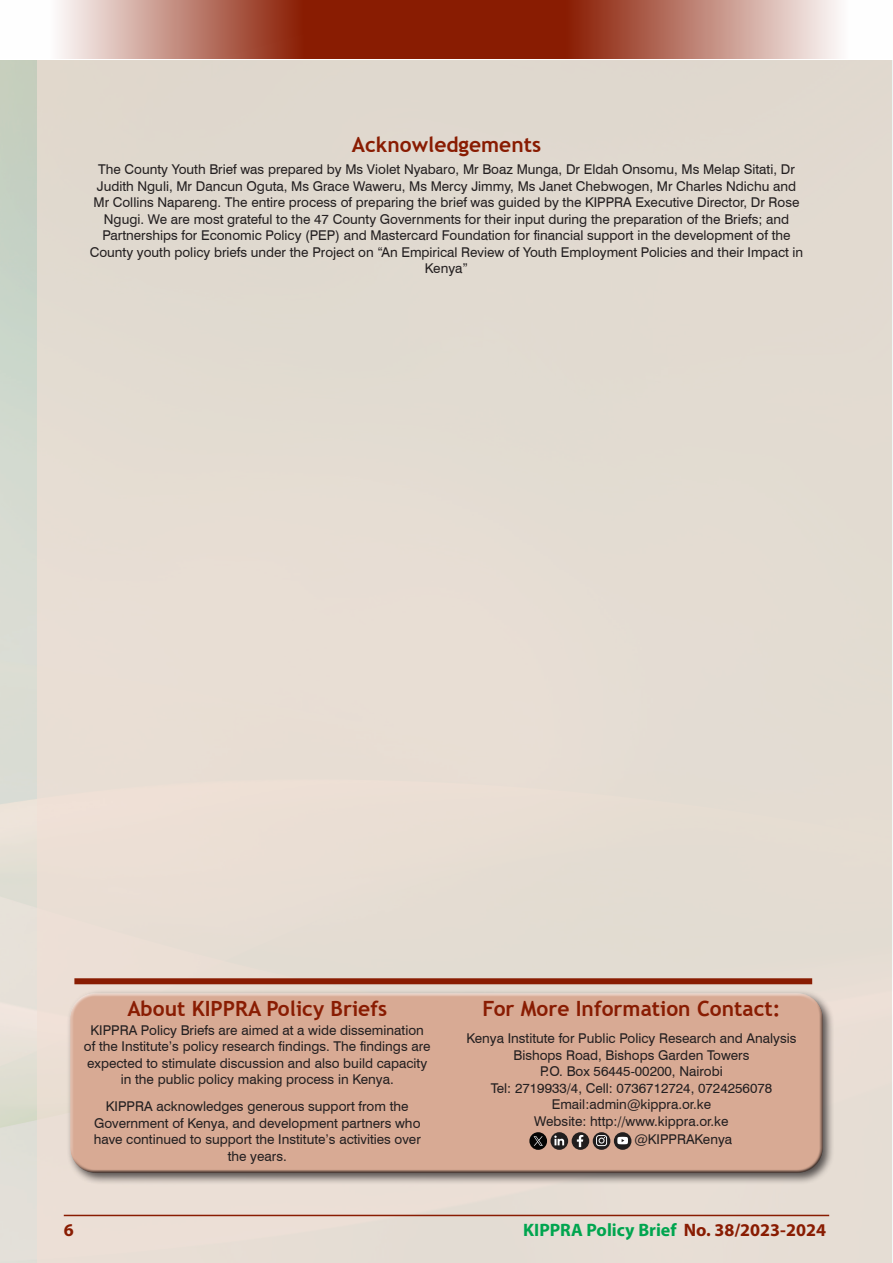
<style>
.page{position:relative;width:893px;height:1263px;background:#fff}
.page>*{position:absolute;margin:0;border:0;box-sizing:border-box;transform-origin:0 0}
.t1{font:700 21px "Trebuchet MS";color:#891c02}
.t2{font:700 18px "Myriad Pro";color:#00a54f}
.t3{font:700 18px "Myriad Pro";color:#891c02}
.t4{font:13.5px/16.5px "Swiss 721 BT";color:#231f20;text-align:center}
.s1{color:#891c02}
</style>
<div class="page">
<hr style="left:64px;top:1215px;width:765px;height:1px;background:#891c02">
<svg style="left:52px;top:0;width:388px;height:59px;background:#ae6452"></svg>
<svg style="left:440px;top:0;width:407px;height:59px;background:#b16958"></svg>
<div style="left:74px;top:978px;width:738px;height:6px;background:#891c02"></div>
<div style="left:66px;top:989px;width:769px;height:196px;background:#231f20;opacity:.75"></div>
<div style="left:69px;top:991px;width:754px;height:170px;background:#fff;opacity:.75"></div>
<div style="left:70px;top:1001px;width:755px;height:172px;background:#d8aa94"></div>
<svg style="left:529px;top:1132px;width:18px;height:18px"></svg>
<svg style="left:550px;top:1132px;width:18px;height:18px"></svg>
<svg style="left:554px;top:1135px;width:10px;height:10px"></svg>
<div style="left:572px;top:1132px;width:17px;height:18px;background:#211e1e;border-radius:50%"></div>
<svg style="left:577px;top:1135px;width:6px;height:12px"></svg>
<div style="left:593px;top:1132px;width:17px;height:18px;background:#211e1e;border-radius:50%"></div>
<svg style="left:596px;top:1135px;width:11px;height:11px"></svg>
<svg style="left:614px;top:1132px;width:17px;height:18px"></svg>
<svg style="left:617px;top:1137px;width:11px;height:7px"></svg>
<h1 class="t1" style="left:352px;top:131px;width:191px">Acknowledgements</h1>
<p class="t4" style="left:90px;top:161px;width:715px">The County Youth Brief was prepared by Ms Violet Nyabaro, Mr Boaz Munga, Dr Eldah Onsomu, Ms Melap Sitati, Dr Judith Nguli, Mr Dancun Oguta, Ms Grace Waweru, Ms Mercy Jimmy, Ms Janet Chebwogen, Mr Charles Ndichu and Mr Collins Napareng. The entire process of preparing the brief was guided by the KIPPRA Executive Director, Dr Rose Ngugi. We are most grateful to the 47 County Governments for their input during the preparation of the Briefs; and Partnerships for Economic Policy (PEP) and Mastercard Foundation for financial support in the development of the County youth policy briefs under the Project on “An Empirical Review of Youth Employment Policies and their Impact in Kenya”</p>
<h1 class="t1" style="left:127px;top:995px;width:261px">About KIPPRA Policy Briefs</h1>
<h1 class="t1" style="left:482px;top:995px;width:300px">For More Information Contact:</h1>
<p class="t4" style="left:84px;top:1021px;width:348px">KIPPRA Policy Briefs are aimed at a wide dissemination of the Institute’s policy research findings. The findings are expected to stimulate discussion and also build capacity in the public policy making process in Kenya.</p>
<p class="t4" style="left:94px;top:1098px;width:329px">KIPPRA acknowledges generous support from the Government of Kenya, and development partners who have continued to support the Institute’s activities over the years.</p>
<p class="t4" style="left:466px;top:1030px;width:332px">Kenya Institute for Public Policy Research and Analysis Bishops Road, Bishops Garden Towers<br>P.O. Box 56445-00200, Nairobi<br>Tel: 2719933/4, Cell: 0736712724, 0724256078<br>Email:admin@kippra.or.ke<br>Website: http://www.kippra.or.ke</p>
<p class="t4" style="left:634px;top:1131px;width:99px">@KIPPRAKenya</p>
<h2 class="t3" style="left:64px;top:1218px;width:11px">6</h2>
<h2 class="t2" style="left:523px;top:1218px;width:304px">KIPPRA Policy Brief <span class="s1">No. 38/2023-2024</span></h2>
</div>
